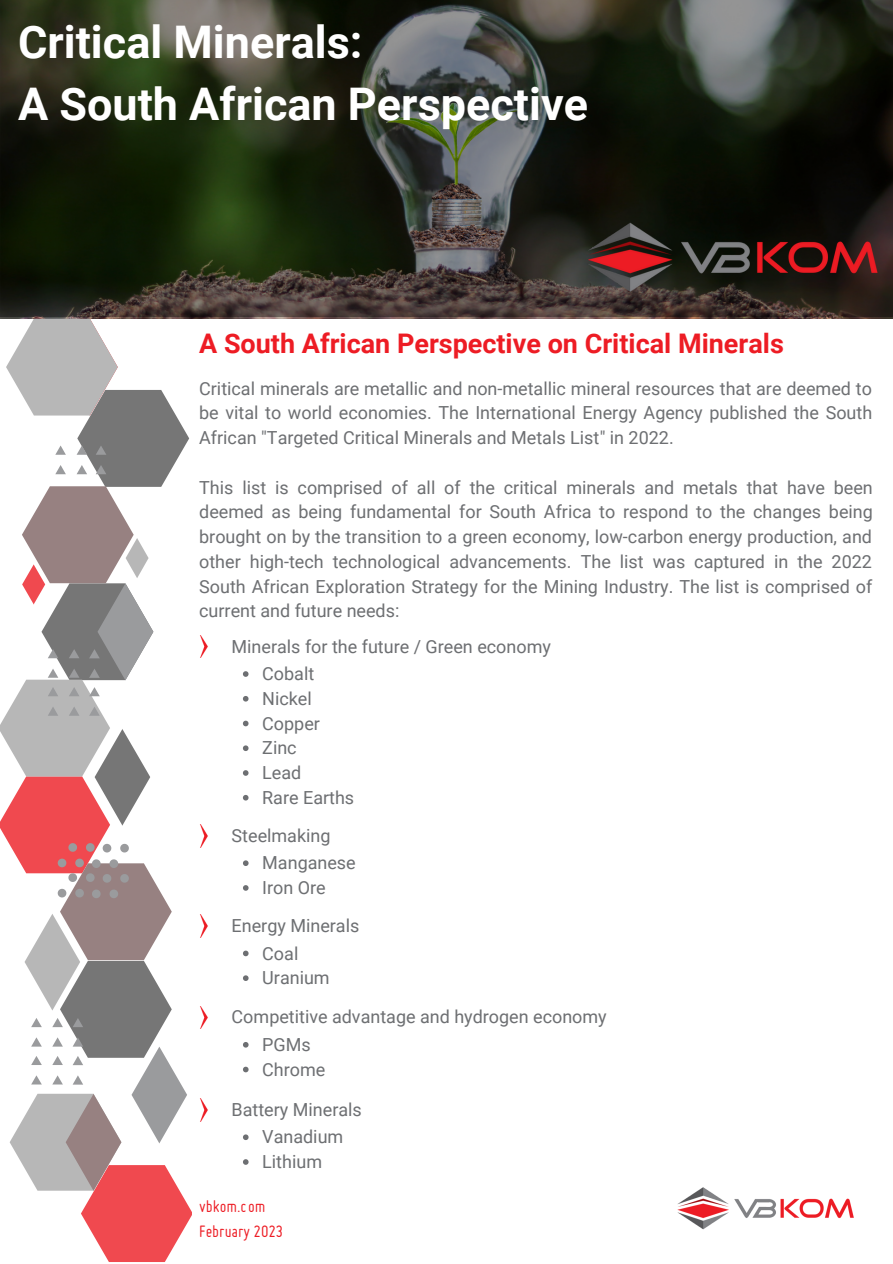
<style>
.page{position:relative;width:893px;height:1264px;background:#fff}
.page>*{position:absolute;margin:0;border:0;box-sizing:border-box;transform-origin:0 0}
.t1{font:700 45px/61.8px "Roboto";color:#fff}
.t2{font:700 27px "Roboto";color:#ed1c24}
.t3{font:18px/24.8px "Roboto";color:#6d6f72}
.t4{font:18px/24.8px "Miso";color:#ed1c24}
</style>
<div class="page">
<svg style="left:0;top:0;width:892px;height:317px;background:#2c3023"></svg>
<svg style="left:0;top:318px;width:191px;height:943px"></svg>
<img style="left:579px;top:212px;width:306px;height:89px">
<img style="left:677px;top:1187px;width:177px;height:43px">
<img style="left:200px;top:635px;width:8px;height:23px">
<img style="left:200px;top:824px;width:8px;height:23px">
<img style="left:200px;top:914px;width:8px;height:23px">
<img style="left:200px;top:1006px;width:8px;height:22px">
<img style="left:200px;top:1098px;width:8px;height:23px">
<svg style="left:243px;top:860px;width:5px;height:6px"></svg>
<svg style="left:243px;top:885px;width:5px;height:5px"></svg>
<svg style="left:243px;top:950px;width:5px;height:6px"></svg>
<svg style="left:243px;top:975px;width:5px;height:6px"></svg>
<svg style="left:243px;top:1042px;width:5px;height:5px"></svg>
<svg style="left:243px;top:1066px;width:5px;height:6px"></svg>
<svg style="left:243px;top:1134px;width:5px;height:6px"></svg>
<svg style="left:243px;top:1159px;width:5px;height:5px"></svg>
<svg style="left:243px;top:671px;width:5px;height:6px"></svg>
<svg style="left:243px;top:696px;width:5px;height:5px"></svg>
<svg style="left:243px;top:720px;width:5px;height:6px"></svg>
<svg style="left:243px;top:745px;width:5px;height:6px"></svg>
<svg style="left:243px;top:770px;width:5px;height:5px"></svg>
<svg style="left:243px;top:795px;width:5px;height:5px"></svg>
<h1 class="t1" style="left:18px;top:12px;width:571px">Critical Minerals:<br>A South African Perspective</h1>
<h2 class="t2" style="left:199px;top:328px;width:586px">A South African Perspective on Critical Minerals</h2>
<p class="t3" style="left:199px;top:376px;width:674px;text-align:justify">Critical minerals are metallic and non-metallic mineral resources that are deemed to be vital to world economies. The International Energy Agency published the South African "Targeted Critical Minerals and Metals List" in 2022.</p>
<p class="t3" style="left:199px;top:475px;width:675px;text-align:justify">This list is comprised of all of the critical minerals and metals that have been deemed as being fundamental for South Africa to respond to the changes being brought on by the transition to a green economy, low-carbon energy production, and other high-tech technological advancements. The list was captured in the 2022<br>South African Exploration Strategy for the Mining Industry. The list is comprised of current and future needs:</p>
<p class="t3" style="left:262px;top:632px;width:290px;line-height:27.6px;text-indent:-31px">Minerals for the future / Green economy<br>Cobalt</p>
<p class="t3" style="left:262px;top:686px;width:93px">Nickel<br>Copper<br>Zinc<br>Lead<br>Rare Earths</p>
<p class="t3" style="left:231px;top:823px;width:100px">Steelmaking</p>
<p class="t3" style="left:262px;top:850px;width:95px">Manganese<br>Iron Ore</p>
<p class="t3" style="left:262px;top:912px;width:99px;line-height:27.6px;text-indent:-31px">Energy Minerals<br>Coal</p>
<p class="t3" style="left:231px;top:958px;width:376px;line-height:39px;text-indent:31px">Uranium<br>Competitive advantage and hydrogen economy</p>
<p class="t3" style="left:262px;top:1032px;width:65px">PGMs<br>Chrome</p>
<p class="t3" style="left:262px;top:1095px;width:101px;line-height:27.6px;text-indent:-31px">Battery Minerals<br>Vanadium</p>
<p class="t3" style="left:262px;top:1149px;width:61px">Lithium</p>
<p class="t4" style="left:199px;top:1195px;width:86px">vbkom.com<br>February 2023</p>
</div>
